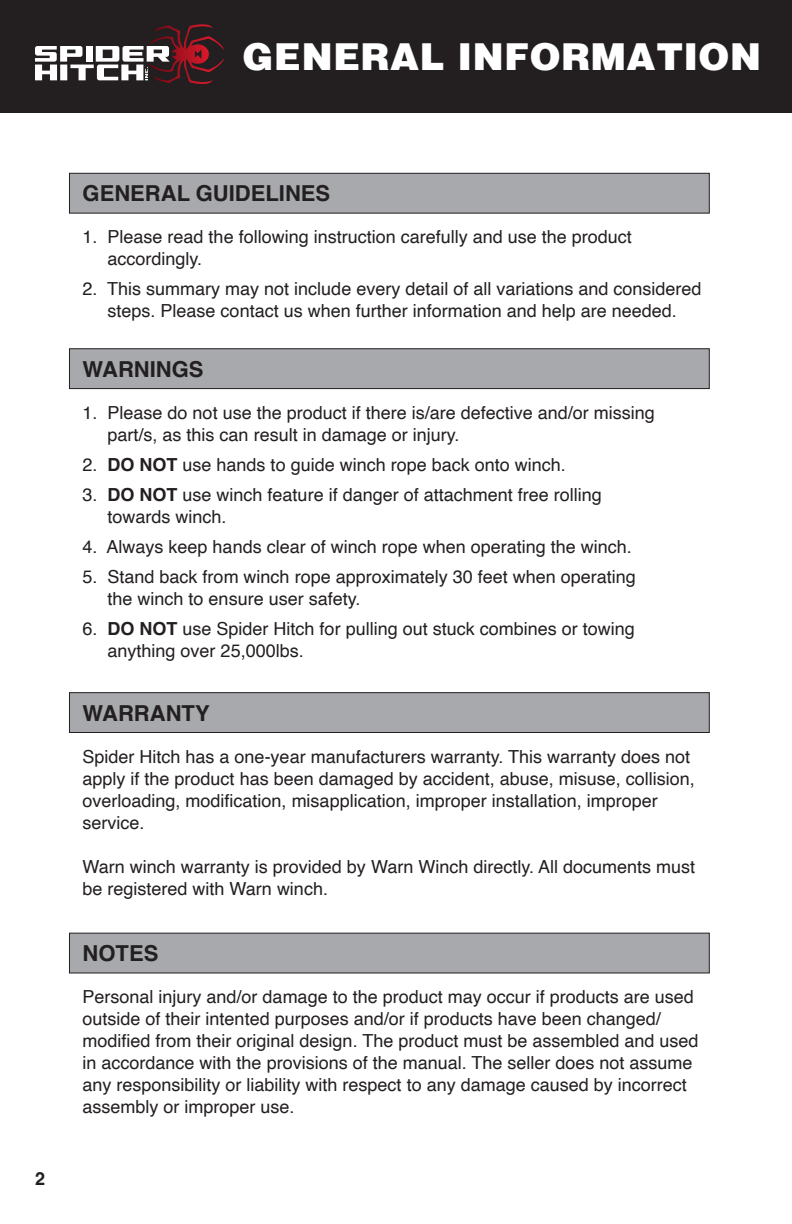
<style>
.page{position:relative;width:792px;height:1224px;background:#fff}
.page>*{position:absolute;margin:0;border:0;box-sizing:border-box;transform-origin:0 0}
.t1{font:900 38px "Helvetica";color:#fff}
.t2{font:700 22px "Helvetica";color:#231f20}
.t3{font:18px/22px "Helvetica";color:#231f20}
.t4{font:700 18px "Helvetica";color:#231f20}
.s1{font-weight:700}
</style>
<div class="page">
<div style="left:0;top:0;width:791px;height:112px;background:#231f20"></div>
<svg style="left:35px;top:25px;width:159px;height:58px"></svg>
<div style="left:69px;top:173px;width:641px;height:41px;background:#a7a9ac;border:1px solid #231f20"></div>
<div style="left:69px;top:692px;width:641px;height:41px;background:#a7a9ac;border:1px solid #231f20"></div>
<div style="left:69px;top:348px;width:641px;height:41px;background:#a7a9ac;border:1px solid #231f20"></div>
<div style="left:69px;top:933px;width:641px;height:40px;background:#a7a9ac;border:1px solid #231f20"></div>
<h1 class="t1" style="left:242px;top:33px;width:521px">GENERAL INFORMATION</h1>
<p class="t4" style="left:35px;top:1168px;width:12px">2</p>
<p class="t2" style="left:83px;top:180px;width:249px">GENERAL GUIDELINES</p>
<p class="t3" style="left:108px;top:227px;width:526px;text-indent:-25px">1. Please read the following instruction carefully and use the product accordingly.</p>
<p class="t3" style="left:83px;top:279px;width:620px;text-align:center">2. This summary may not include every detail of all variations and considered steps. Please contact us when further information and help are needed.</p>
<p class="t2" style="left:83px;top:356px;width:123px">WARNINGS</p>
<p class="t3" style="left:108px;top:402px;width:549px;text-indent:-25px">1. Please do not use the product if there is/are defective and/or missing part/s, as this can result in damage or injury.</p>
<p class="t3" style="left:83px;top:454px;width:485px">2. <span class="s1">DO NOT</span> use hands to guide winch rope back onto winch.</p>
<p class="t3" style="left:108px;top:484px;width:496px;text-indent:-25px">3. <span class="s1">DO NOT</span> use winch feature if danger of attachment free rolling towards winch.</p>
<p class="t3" style="left:83px;top:536px;width:551px">4. Always keep hands clear of winch rope when operating the winch.</p>
<p class="t3" style="left:108px;top:566px;width:530px;text-indent:-25px">5. Stand back from winch rope approximately 30 feet when operating the winch to ensure user safety.</p>
<p class="t3" style="left:108px;top:618px;width:529px;text-indent:-25px">6. <span class="s1">DO NOT</span> use Spider Hitch for pulling out stuck combines or towing anything over 25,000lbs.</p>
<p class="t2" style="left:83px;top:699px;width:129px">WARRANTY</p>
<p class="t3" style="left:83px;top:746px;width:614px">Spider Hitch has a one-year manufacturers warranty. This warranty does not apply if the product has been damaged by accident, abuse, misuse, collision, overloading, modification, misapplication, improper installation, improper service.</p>
<p class="t3" style="left:83px;top:856px;width:614px">Warn winch warranty is provided by Warn Winch directly. All documents must be registered with Warn winch.</p>
<p class="t2" style="left:83px;top:940px;width:77px">NOTES</p>
<p class="t3" style="left:83px;top:986px;width:617px">Personal injury and/or damage to the product may occur if products are used outside of their intented purposes and/or if products have been changed/ modified from their original design. The product must be assembled and used in accordance with the provisions of the manual. The seller does not assume any responsibility or liability with respect to any damage caused by incorrect assembly or improper use.</p>
</div>
